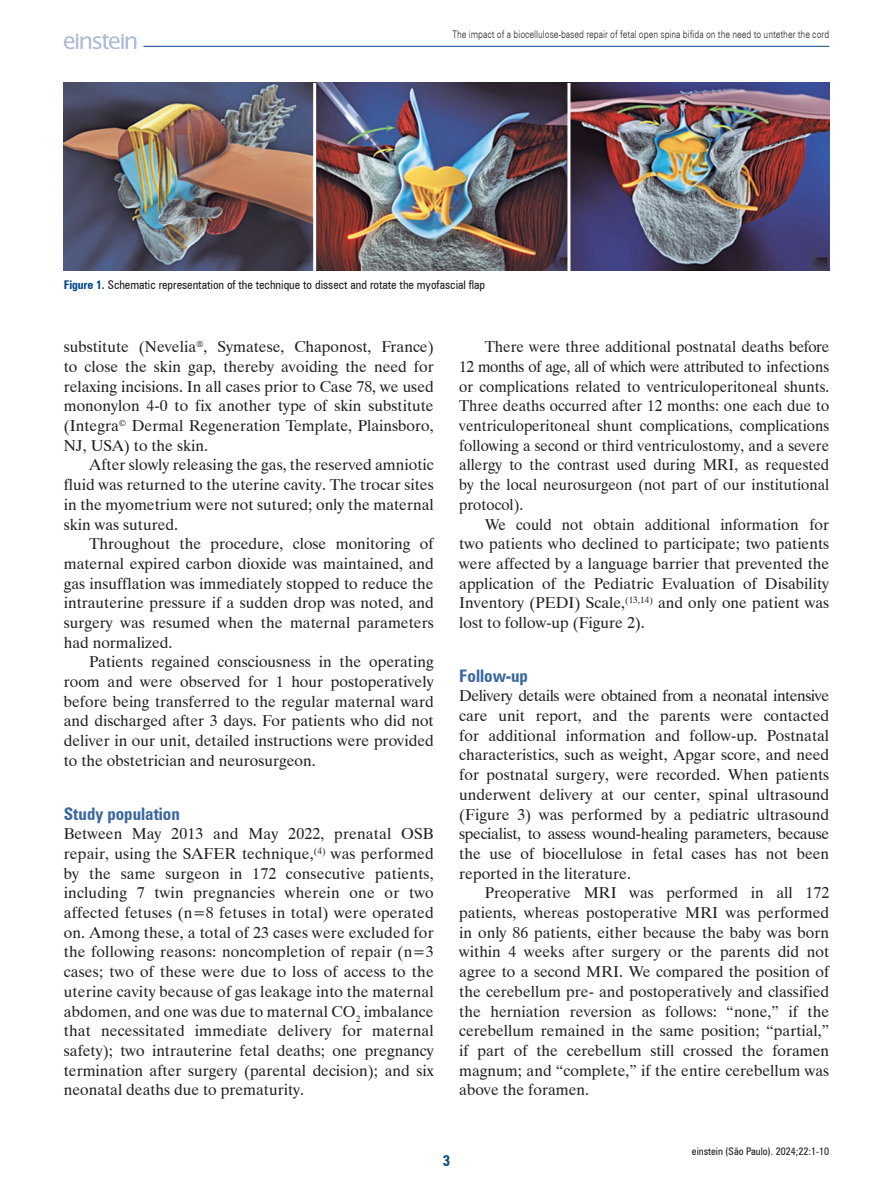
<style>
.page{position:relative;width:893px;height:1191px;background:#fff}
.page>*{position:absolute;margin:0;border:0;box-sizing:border-box;transform-origin:0 0}
.t1{font:700 condensed 17.25px "Zurich BT";color:#3b67a0}
.t2{font:15.75px/19.6px "Dutch 801 BT";color:#231f20;text-align:justify}
.t3{font:15.75px/19.6px "Dutch 801 BT";color:#231f20;text-align:justify;scale:.96 1}
.t4{font:700 condensed 15px "Zurich BT";color:#004a8b}
.t5{font:condensed 12px "Zurich BT";color:#231f20}
.t6{font:300 10.5px "Zurich BT";color:#231f20;scale:.8 1}
.t7{font:condensed 10.5px "Zurich BT";color:#231f20}
.s1{font-weight:700;color:#004a8b}
</style>
<div class="page">
<svg style="left:64px;top:34px;width:72px;height:15px"></svg>
<hr style="left:143px;top:46px;width:686px;height:1px;background:#004a8b">
<img style="left:64px;top:83px;width:765px;height:187px">
<hr style="left:313px;top:83px;width:3px;height:188px;background:#fff">
<hr style="left:567px;top:83px;width:3px;height:188px;background:#fff">
<p class="t6" style="left:452px;top:28px;width:472px">The impact of a biocellulose-based repair of fetal open spina bifida on the need to untether the cord</p>
<p class="t5" style="left:64px;top:277px;width:423px"><span class="s1">Figure 1.</span> Schematic representation of the technique to dissect and rotate the myofascial flap</p>
<p class="t2" style="left:64px;top:337px;width:371px">substitute (Nevelia<sup>®</sup>, Symatese, Chaponost, France) to close the skin gap, thereby avoiding the need for relaxing incisions. In all cases prior to Case 78, we used mononylon 4-0 to fix another type of skin substitute (Integra<sup>©</sup> Dermal Regeneration Template, Plainsboro, NJ, USA) to the skin.</p>
<p class="t2" style="left:64px;top:455px;width:371px;text-indent:26px">After slowly releasing the gas, the reserved amniotic fluid was returned to the uterine cavity. The trocar sites in the myometrium were not sutured; only the maternal skin was sutured.</p>
<p class="t2" style="left:64px;top:534px;width:371px;text-indent:26px">Throughout the procedure, close monitoring of maternal expired carbon dioxide was maintained, and gas insufflation was immediately stopped to reduce the intrauterine pressure if a sudden drop was noted, and surgery was resumed when the maternal parameters had normalized.</p>
<p class="t2" style="left:64px;top:652px;width:371px;text-indent:26px">Patients regained consciousness in the operating room and were observed for 1 hour postoperatively before being transferred to the regular maternal ward and discharged after 3 days. For patients who did not deliver in our unit, detailed instructions were provided to the obstetrician and neurosurgeon.</p>
<p class="t1" style="left:64px;top:803px;width:118px">Study population</p>
<p class="t2" style="left:64px;top:824px;width:371px">Between May 2013 and May 2022, prenatal OSB repair, using the SAFER technique,<sup>(4)</sup> was performed by the same surgeon in 172 consecutive patients, including 7 twin pregnancies wherein one or two affected fetuses (n=8 fetuses in total) were operated on. Among these, a total of 23 cases were excluded for the following reasons: noncompletion of repair (n=3 cases; two of these were due to loss of access to the uterine cavity because of gas leakage into the maternal abdomen, and one was due to maternal CO<sub>2</sub> imbalance that necessitated immediate delivery for maternal safety); two intrauterine fetal deaths; one pregnancy termination after surgery (parental decision); and six neonatal deaths due to prematurity.</p>
<p class="t2" style="left:459px;top:337px;width:371px;text-indent:26px">There were three additional postnatal deaths before 12 months of age, all of which were attributed to infections or complications related to ventriculoperitoneal shunts.<br>Three deaths occurred after 12 months: one each due to ventriculoperitoneal shunt complications, complications following a second or third ventriculostomy, and a severe allergy to the contrast used during MRI, as requested by the local neurosurgeon (not part of our institutional protocol).</p>
<p class="t3" style="left:459px;top:514px;width:387px;text-indent:26px">We could not obtain additional information for two patients who declined to participate; two patients were affected by a language barrier that prevented the application of the Pediatric Evaluation of Disability Inventory (PEDI) Scale,<sup>(13,14)</sup> and only one patient was lost to follow-up (Figure 2).</p>
<p class="t1" style="left:459px;top:665px;width:70px">Follow-up</p>
<p class="t2" style="left:459px;top:686px;width:371px">Delivery details were obtained from a neonatal intensive care unit report, and the parents were contacted for additional information and follow-up. Postnatal characteristics, such as weight, Apgar score, and need for postnatal surgery, were recorded. When patients underwent delivery at our center, spinal ultrasound (Figure 3) was performed by a pediatric ultrasound specialist, to assess wound-healing parameters, because the use of biocellulose in fetal cases has not been reported in the literature.</p>
<p class="t2" style="left:459px;top:883px;width:371px;text-indent:26px">Preoperative MRI was performed in all 172 patients, whereas postoperative MRI was performed in only 86 patients, either because the baby was born within 4 weeks after surgery or the parents did not agree to a second MRI. We compared the position of the cerebellum pre- and postoperatively and classified the herniation reversion as follows: “none,” if the cerebellum remained in the same position; “partial,” if part of the cerebellum still crossed the foramen magnum; and “complete,” if the entire cerebellum was above the foramen.</p>
<p class="t4" style="left:443px;top:1151px;width:9px">3</p>
<p class="t7" style="left:692px;top:1144px;width:139px">einstein (São Paulo). 2024;22:1-10</p>
</div>
